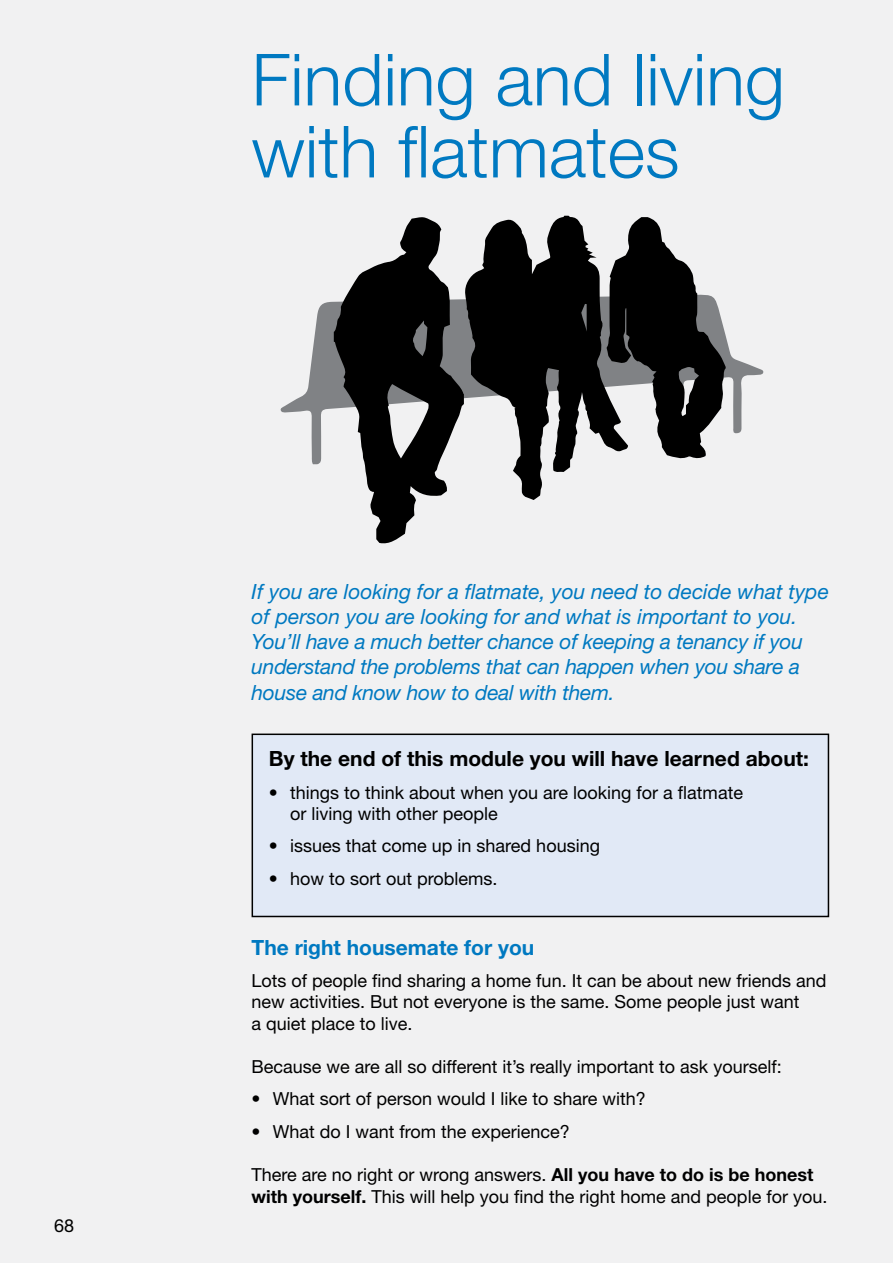
<style>
.page{position:relative;width:893px;height:1263px;background:#f1f1f2}
.page>*{position:absolute;margin:0;border:0;box-sizing:border-box;transform-origin:0 0}
.t1{font:300 72px/72px "Helvetica Neue LT Std";color:#0079c1}
.t2{font:italic 21px/25.2px "Helvetica Neue LT Std";letter-spacing:-.01em;color:#0079c1}
.t3{font:700 21px "Helvetica Neue LT Std";color:#000}
.t4{font:700 21px "Helvetica Neue LT Std";color:#0079c1}
.t5{font:18px/21.6px "Helvetica Neue LT Std";color:#000}
.s1{font-weight:700}
</style>
<div class="page">
<div style="left:252px;top:734px;width:576px;height:182px;background:#e1e9f6"></div>
<div style="left:252px;top:733px;width:577px;height:184px;border:2px solid #000"></div>
<svg style="left:280px;top:299px;width:483px;height:165px"></svg>
<svg style="left:465px;top:216px;width:163px;height:284px;fill:#000"></svg>
<svg style="left:606px;top:217px;width:120px;height:243px"></svg>
<svg style="left:334px;top:217px;width:130px;height:327px"></svg>
<p class="t5" style="left:54px;top:1215px;width:22px">68</p>
<h1 class="t1" style="left:252px;top:42px;width:535px">Finding and living with flatmates</h1>
<p class="t2" style="left:252px;top:578px;width:579px">If you are looking for a flatmate, you need to decide what type of person you are looking for and what is important to you.<br>You’ll have a much better chance of keeping a tenancy if you understand the problems that can happen when you share a house and know how to deal with them.</p>
<p class="t3" style="left:269px;top:746px;width:542px">By the end of this module you will have learned about:</p>
<p class="t5" style="left:290px;top:781px;width:454px;text-indent:-21px">• things to think about when you are looking for a flatmate or living with other people</p>
<p class="t5" style="left:269px;top:835px;width:333px">• issues that come up in shared housing</p>
<p class="t5" style="left:269px;top:867px;width:230px">• how to sort out problems.</p>
<p class="t4" style="left:252px;top:934px;width:284px">The right housemate for you</p>
<p class="t5" style="left:252px;top:969px;width:576px">Lots of people find sharing a home fun. It can be about new friends and new activities. But not everyone is the same. Some people just want<br>a quiet place to live.</p>
<p class="t5" style="left:252px;top:1056px;width:532px">Because we are all so different it’s really important to ask yourself:</p>
<p class="t5" style="left:252px;top:1088px;width:396px">• What sort of person would I like to share with?</p>
<p class="t5" style="left:252px;top:1120px;width:320px">• What do I want from the experience?</p>
<p class="t5" style="left:252px;top:1163px;width:577px">There are no right or wrong answers. <span class="s1">All you have to do is be honest with yourself.</span> This will help you find the right home and people for you.</p>
</div>
